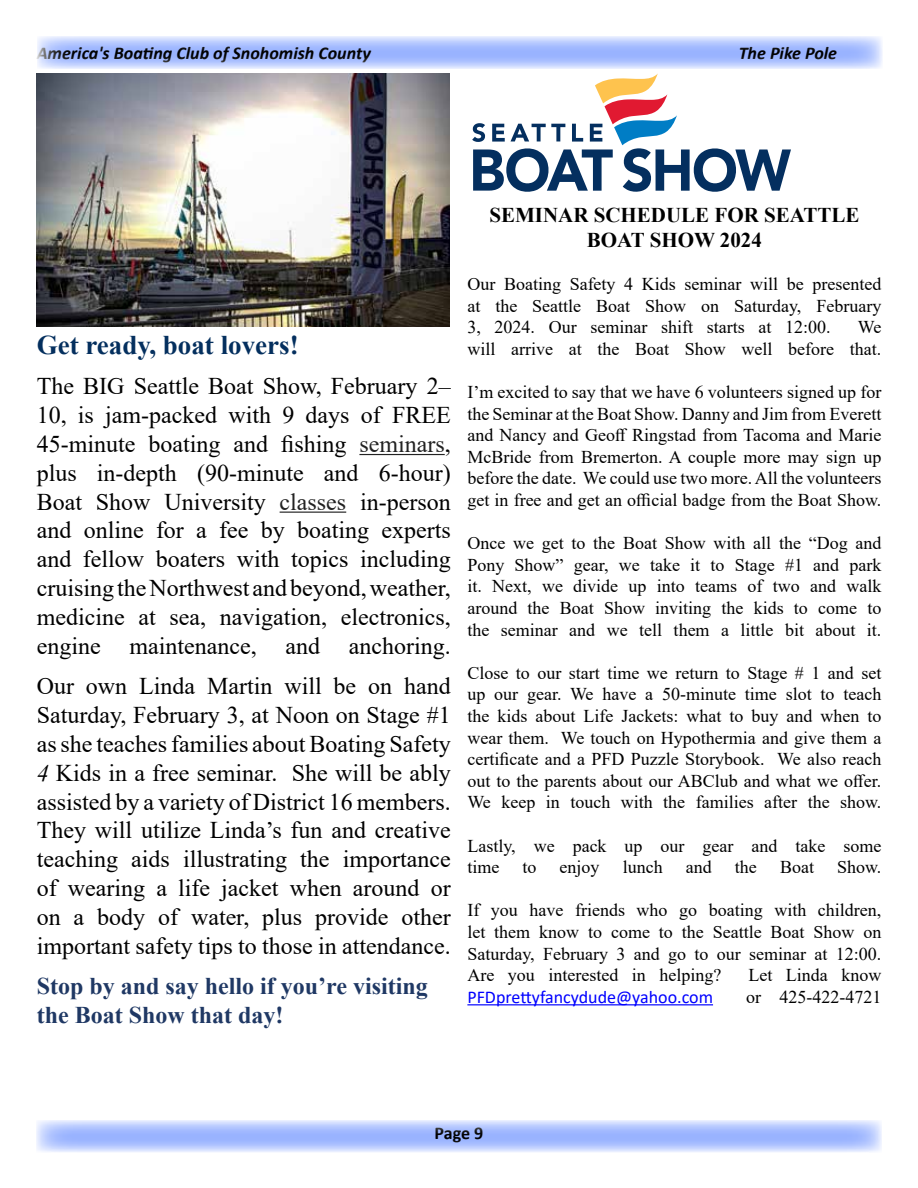
<style>
.page{position:relative;width:918px;height:1188px;background:#fff}
.page>*{position:absolute;margin:0;border:0;box-sizing:border-box;transform-origin:0 0}
.t1{font:700 27px "Times New Roman";color:#042f5e}
.t2{font:24px/28.8px "Times New Roman";color:#000;text-align:justify}
.t3{font:700 24px/28.8px "Times New Roman";color:#1f3864}
.t4{font:700 21px/25.2px "Times New Roman";color:#000;text-align:center}
.t5{font:18px/21.6px "Times New Roman";color:#000;text-align:justify}
.t6{font:italic 700 18px "Calibri";color:#000}
.t7{font:18px "Calibri";color:#00f}
.t8{font:700 18px "Calibri";color:#000}
.s1{color:#222}
.s2{font-style:italic}
</style>
<div class="page">
<svg style="left:36px;top:1120px;width:846px;height:32px;background:#b6c8ff"></svg>
<svg style="left:37px;top:36px;width:845px;height:33px;background:#b6c8ff"></svg>
<hr style="left:467px;top:1004px;width:246px;height:1px;background:#00f">
<svg style="left:472px;top:73px;width:319px;height:119px"></svg>
<hr style="left:359px;top:454px;width:86px;height:1px;background:#222">
<hr style="left:280px;top:512px;width:66px;height:1px;background:#222">
<img style="left:37px;top:73px;width:412px;height:253px">
<p class="t6" style="left:37px;top:40px;width:336px">America's Boating Club of Snohomish County</p>
<p class="t6" style="left:739px;top:40px;width:100px">The Pike Pole</p>
<h1 class="t1" style="left:37px;top:325px;width:263px">Get ready, boat lovers!</h1>
<p class="t2" style="left:37px;top:371px;width:416px">The BIG Seattle Boat Show, February 2– 10, is jam-packed with 9 days of FREE 45-minute boating and fishing <span class="s1">seminars</span>, plus in-depth (90-minute and 6-hour)<br>Boat Show University <span class="s1">classes</span> in-person and online for a fee by boating experts and fellow boaters with topics including cruising the Northwest and beyond, weather, medicine at sea, navigation, electronics, engine maintenance, and anchoring.</p>
<p class="t2" style="left:37px;top:671px;width:416px">Our own Linda Martin will be on hand Saturday, February 3, at Noon on Stage #1 as she teaches families about Boating Safety <span class="s2">4</span> Kids in a free seminar. She will be ably assisted by a variety of District 16 members.<br>They will utilize Linda’s fun and creative teaching aids illustrating the importance of wearing a life jacket when around or on a body of water, plus provide other important safety tips to those in attendance.</p>
<h2 class="t3" style="left:37px;top:971px;width:392px">Stop by and say hello if you’re visiting the Boat Show that day!</h2>
<p class="t4" style="left:489px;top:201px;width:372px">SEMINAR SCHEDULE FOR SEATTLE<br>BOAT SHOW 2024</p>
<p class="t5" style="left:467px;top:273px;width:416px">Our Boating Safety 4 Kids seminar will be presented at the Seattle Boat Show on Saturday, February 3, 2024. Our seminar shift starts at 12:00.</p>
<p class="t5" style="left:467px;top:316px;width:416px;text-align:right">We<br>will arrive at the Boat Show well before that.</p>
<p class="t5" style="left:467px;top:381px;width:416px">I’m excited to say that we have 6 volunteers signed up for the Seminar at the Boat Show. Danny and Jim from Everett and Nancy and Geoff Ringstad from Tacoma and Marie McBride from Bremerton. A couple more may sign up before the date. We could use two more. All the volunteers get in free and get an official badge from the Boat Show.</p>
<p class="t5" style="left:467px;top:532px;width:416px">Once we get to the Boat Show with all the “Dog and Pony Show” gear, we take it to Stage #1 and park it. Next, we divide up into teams of two and walk around the Boat Show inviting the kids to come to the seminar and we tell them a little bit about it.</p>
<p class="t5" style="left:467px;top:661px;width:416px">Close to our start time we return to Stage # 1 and set up our gear. We have a 50-minute time slot to teach the kids about Life Jackets: what to buy and when to wear them. We touch on Hypothermia and give them a certificate and a PFD Puzzle Storybook. We also reach out to the parents about our ABClub and what we offer.<br>We keep in touch with the families after the show.</p>
<p class="t5" style="left:467px;top:834px;width:416px">Lastly, we pack up our gear and take some time</p>
<p class="t5" style="left:522px;top:856px;width:16px">to</p>
<p class="t5" style="left:560px;top:856px;width:41px">enjoy</p>
<p class="t5" style="left:623px;top:856px;width:41px">lunch</p>
<p class="t5" style="left:686px;top:856px;width:27px">and</p>
<p class="t5" style="left:735px;top:856px;width:23px">the</p>
<p class="t5" style="left:780px;top:856px;width:36px">Boat</p>
<p class="t5" style="left:837px;top:856px;width:46px">Show.</p>
<p class="t5" style="left:467px;top:899px;width:416px">If you have friends who go boating with children, let them know to come to the Seattle Boat Show on Saturday, February 3 and go to our seminar at 12:00.<br>Are you interested in helping?</p>
<p class="t5" style="left:748px;top:964px;width:135px">Let Linda know</p>
<p class="t7" style="left:467px;top:984px;width:247px">PFDprettyfancydude@yahoo.com</p>
<p class="t5" style="left:746px;top:985px;width:137px">or 425-422-4721</p>
<p class="t8" style="left:435px;top:1120px;width:50px">Page 9</p>
</div>
